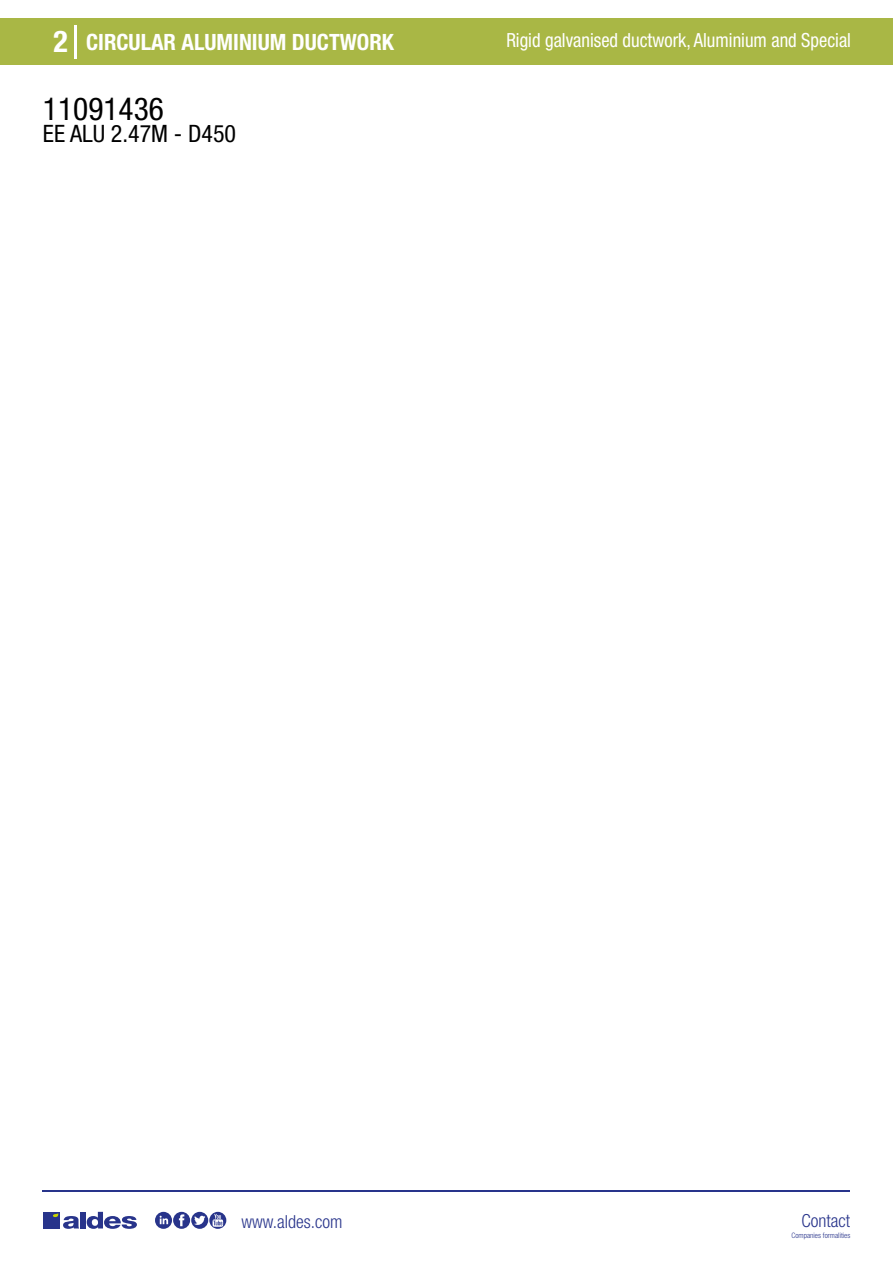
<style>
.page{position:relative;width:893px;height:1263px;background:#fff}
.page>*{position:absolute;margin:0;border:0;box-sizing:border-box;transform-origin:0 0}
.t1{font:condensed 31.5px "Helvetica Neue LT Std";color:#000}
.t2{font:700 condensed 30px "Helvetica Neue LT Std";color:#fff}
.t3{font:condensed 24px "Helvetica Neue LT Std";color:#000}
.t4{font:700 condensed 22.5px "Helvetica Neue LT Std";color:#fff}
.t5{font:condensed 19.5px "Helvetica Neue LT Std";color:#fff;scale:.95 1}
.t6{font:300 condensed 18px "Helvetica Neue";color:#28348b}
.t7{font:300 condensed 7.5px "Helvetica Neue";color:#28348b}
</style>
<div class="page">
<div style="left:0;top:18px;width:893px;height:46px;background:#a9b745"></div>
<hr style="left:74px;top:25px;width:2px;height:33px;background:#fff">
<hr style="left:43px;top:1190px;width:807px;height:1px;background:#28348b">
<svg style="left:155px;top:1212px;width:71px;height:17px"></svg>
<div style="left:43px;top:1212px;width:17px;height:16px;background:#28348b"></div>
<div style="left:80px;top:1212px;width:6px;height:16px;background:#28348b"></div>
<svg style="left:87px;top:1212px;width:50px;height:17px"></svg>
<svg style="left:53px;top:1213px;width:26px;height:16px"></svg>
<h2 class="t2" style="left:54px;top:24px;width:16px">2</h2>
<p class="t4" style="left:86px;top:28px;width:309px">CIRCULAR ALUMINIUM DUCTWORK</p>
<p class="t5" style="left:506px;top:29px;width:364px">Rigid galvanised ductwork, Aluminium and Special</p>
<h1 class="t1" style="left:43px;top:91px;width:122px">11091436</h1>
<p class="t3" style="left:43px;top:120px;width:195px">EE ALU 2.47M - D450</p>
<p class="t6" style="left:241px;top:1211px;width:102px">www.aldes.com</p>
<p class="t6" style="left:801px;top:1211px;width:50px">Contact</p>
<p class="t7" style="left:791px;top:1230px;width:60px">Companies formalities</p>
</div>
